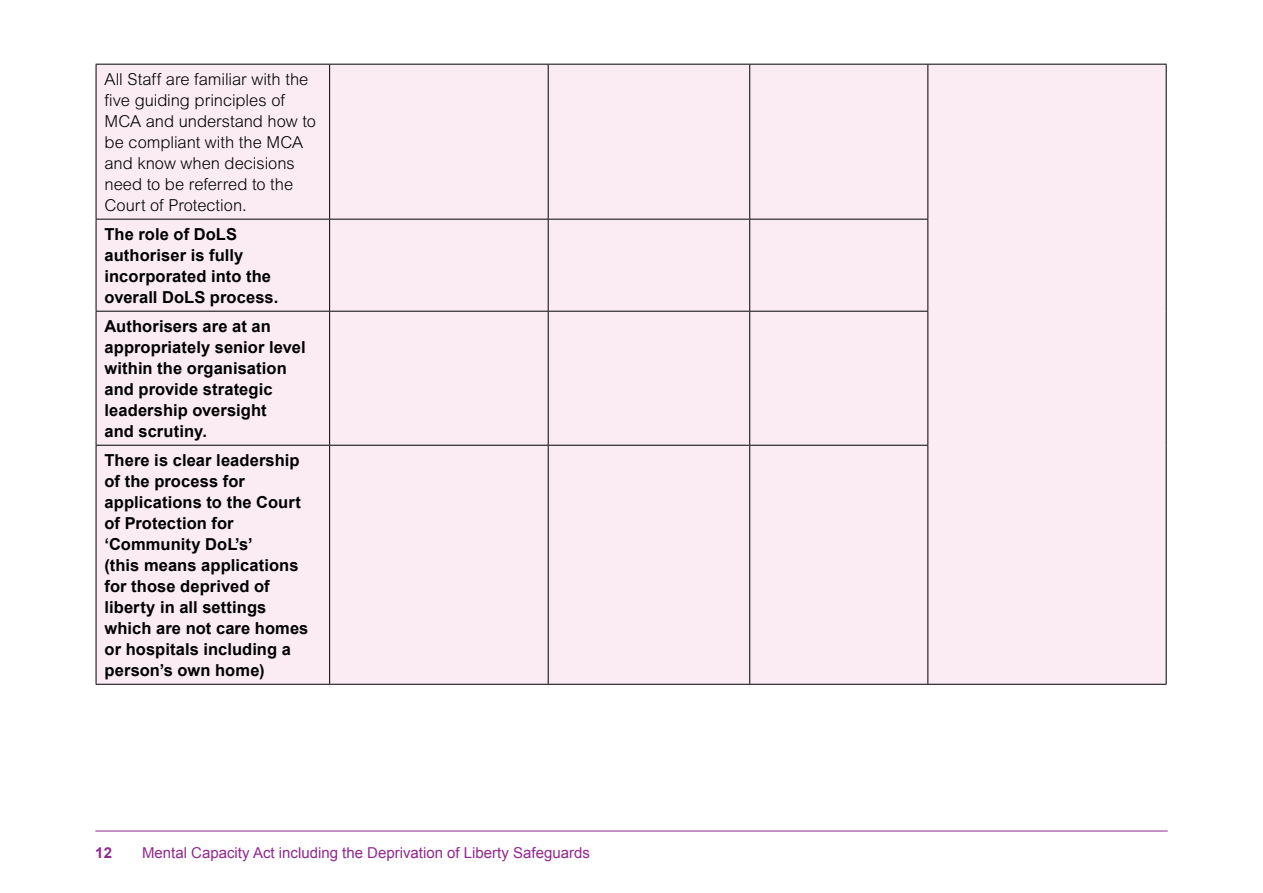
<style>
.page{position:relative;width:1263px;height:893px;background:#fff}
.page>*{position:absolute;margin:0;border:0;box-sizing:border-box;transform-origin:0 0}
.t1{font:700 16.5px/21px "Arial";letter-spacing:.005em;color:#000}
.t2{font:300 16.5px/21px "Arial MT Std";letter-spacing:-.005em;color:#000}
.t3{font:15px "Arial";color:#92278f}
.t4{font:700 15px "Arial";color:#92278f}
</style>
<div class="page">
<hr style="left:95px;top:831px;width:1073px;height:1px;background:#92278f">
<div style="left:97px;top:65px;width:1069px;height:619px;background:#fbecf4"></div>
<hr style="left:96px;top:64px;width:234px;height:1px;background:#000">
<hr style="left:330px;top:64px;width:218px;height:1px;background:#000">
<hr style="left:329px;top:65px;width:1px;height:154px;background:#000">
<hr style="left:548px;top:64px;width:202px;height:1px;background:#000">
<hr style="left:548px;top:65px;width:1px;height:154px;background:#000">
<hr style="left:750px;top:64px;width:178px;height:1px;background:#000">
<hr style="left:749px;top:65px;width:1px;height:154px;background:#000">
<hr style="left:96px;top:219px;width:234px;height:1px;background:#000">
<hr style="left:330px;top:219px;width:218px;height:1px;background:#000">
<hr style="left:329px;top:220px;width:1px;height:91px;background:#000">
<hr style="left:548px;top:219px;width:202px;height:1px;background:#000">
<hr style="left:548px;top:220px;width:1px;height:91px;background:#000">
<hr style="left:750px;top:219px;width:178px;height:1px;background:#000">
<hr style="left:749px;top:220px;width:1px;height:91px;background:#000">
<hr style="left:96px;top:311px;width:234px;height:1px;background:#000">
<hr style="left:330px;top:311px;width:218px;height:1px;background:#000">
<hr style="left:329px;top:312px;width:1px;height:133px;background:#000">
<hr style="left:548px;top:311px;width:202px;height:1px;background:#000">
<hr style="left:548px;top:312px;width:1px;height:133px;background:#000">
<hr style="left:750px;top:311px;width:178px;height:1px;background:#000">
<hr style="left:749px;top:312px;width:1px;height:133px;background:#000">
<hr style="left:96px;top:445px;width:234px;height:1px;background:#000">
<hr style="left:330px;top:445px;width:218px;height:1px;background:#000">
<hr style="left:329px;top:446px;width:1px;height:238px;background:#000">
<hr style="left:548px;top:445px;width:202px;height:1px;background:#000">
<hr style="left:548px;top:446px;width:1px;height:238px;background:#000">
<hr style="left:750px;top:445px;width:178px;height:1px;background:#000">
<hr style="left:749px;top:446px;width:1px;height:238px;background:#000">
<hr style="left:927px;top:446px;width:1px;height:238px;background:#000">
<hr style="left:96px;top:65px;width:1px;height:154px;background:#000">
<hr style="left:96px;top:220px;width:1px;height:91px;background:#000">
<hr style="left:96px;top:312px;width:1px;height:133px;background:#000">
<hr style="left:96px;top:446px;width:1px;height:238px;background:#000">
<hr style="left:1166px;top:445px;width:1px;height:239px;background:#000">
<hr style="left:96px;top:684px;width:234px;height:1px;background:#000">
<hr style="left:330px;top:684px;width:218px;height:1px;background:#000">
<hr style="left:548px;top:684px;width:202px;height:1px;background:#000">
<hr style="left:750px;top:684px;width:178px;height:1px;background:#000">
<hr style="left:928px;top:684px;width:238px;height:1px;background:#000">
<hr style="left:927px;top:312px;width:1px;height:133px;background:#000">
<hr style="left:1166px;top:311px;width:1px;height:134px;background:#000">
<hr style="left:928px;top:64px;width:238px;height:1px;background:#000">
<hr style="left:927px;top:65px;width:1px;height:154px;background:#000">
<hr style="left:1166px;top:65px;width:1px;height:154px;background:#000">
<hr style="left:927px;top:220px;width:1px;height:91px;background:#000">
<hr style="left:1166px;top:219px;width:1px;height:92px;background:#000">
<p class="t2" style="left:105px;top:68px;width:213px">All Staff are familiar with the five guiding principles of<br>MCA and understand how to be compliant with the MCA and know when decisions need to be referred to the<br>Court of Protection.</p>
<p class="t1" style="left:105px;top:224px;width:175px">The role of DoLS authoriser is fully incorporated into the overall DoLS process.</p>
<p class="t1" style="left:105px;top:316px;width:203px">Authorisers are at an appropriately senior level within the organisation and provide strategic leadership oversight<br>and scrutiny.</p>
<p class="t1" style="left:105px;top:450px;width:205px">There is clear leadership of the process for applications to the Court of Protection for ‘Community DoL’s’<br>(this means applications for those deprived of liberty in all settings which are not care homes or hospitals including a person’s own home)</p>
<p class="t4" style="left:95px;top:843px;width:18px">12</p>
<p class="t3" style="left:142px;top:843px;width:449px">Mental Capacity Act including the Deprivation of Liberty Safeguards</p>
</div>
